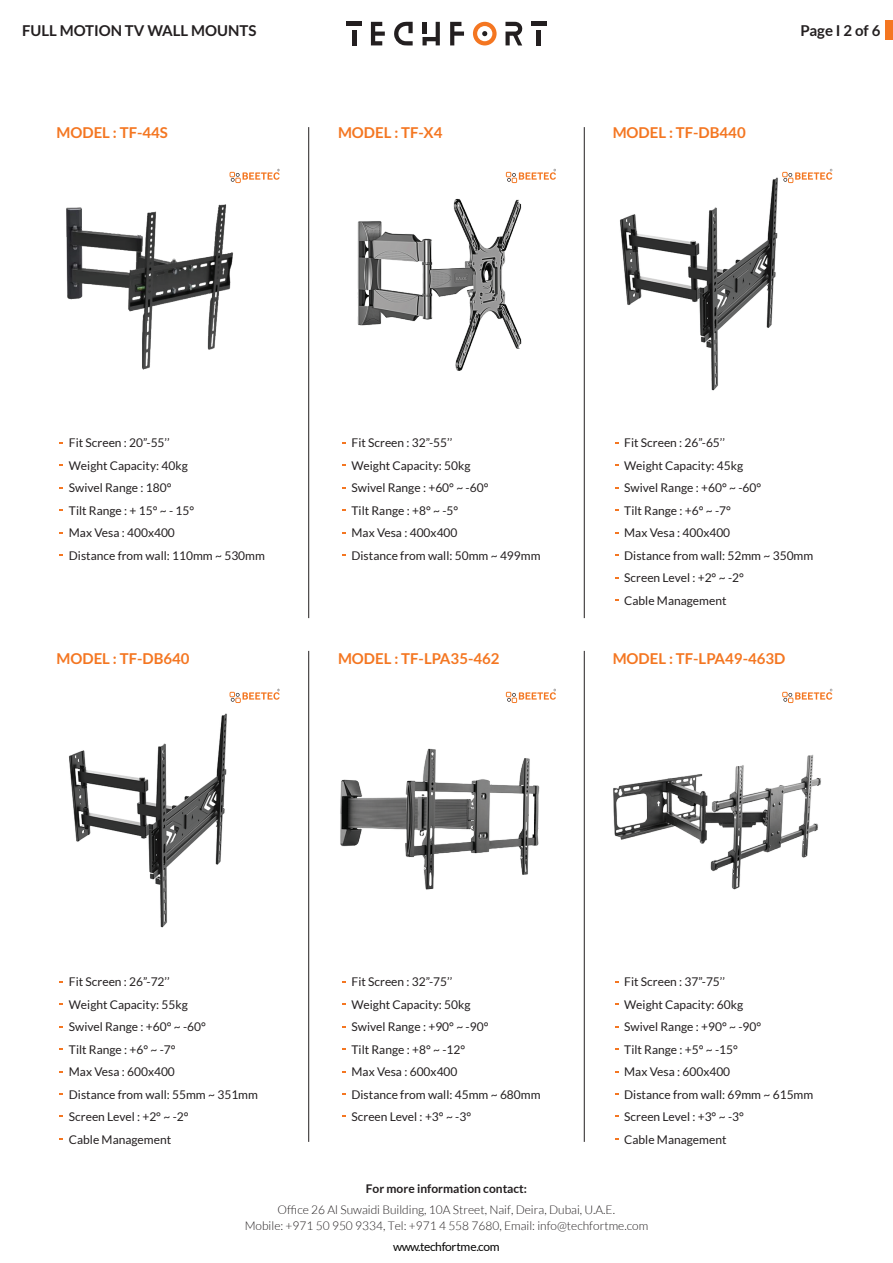
<style>
.page{position:relative;width:893px;height:1263px;background:#fff}
.page>*{position:absolute;margin:0;border:0;box-sizing:border-box;transform-origin:0 0}
.t1{font:700 15px "Lato";color:#f47621}
.t2{font:700 15px "Lato";color:#231f20}
.t3{font:12px/22.5px "Lato";color:#231f20}
.t4{font:300 12px/15.3px "Lato";color:#231f20;text-align:center}
.t5{font:700 12px "Lato";color:#231f20}
.t6{font:12px "Lato";letter-spacing:-.025em;color:#050504}
</style>
<div class="page">
<svg style="left:505px;top:22px;width:18px;height:24px"></svg>
<svg style="left:394px;top:22px;width:19px;height:24px"></svg>
<svg style="left:371px;top:22px;width:14px;height:23px"></svg>
<svg style="left:450px;top:22px;width:14px;height:23px"></svg>
<hr style="left:352px;top:30px;width:4px;height:15px;background:#231f20">
<hr style="left:347px;top:22px;width:15px;height:4px;background:#231f20">
<div style="left:536px;top:30px;width:5px;height:15px;background:#231f20"></div>
<hr style="left:531px;top:22px;width:15px;height:4px;background:#231f20">
<svg style="left:473px;top:22px;width:24px;height:24px"></svg>
<svg style="left:422px;top:22px;width:18px;height:23px"></svg>
<div style="left:422px;top:22px;width:5px;height:11px;background:#231f20"></div>
<hr style="left:584px;top:127px;width:1px;height:491px;background:#231f20">
<hr style="left:584px;top:651px;width:1px;height:491px;background:#231f20">
<hr style="left:308px;top:127px;width:1px;height:491px;background:#231f20">
<hr style="left:308px;top:651px;width:1px;height:491px;background:#231f20">
<div style="left:886px;top:20px;width:7px;height:20px;background:#f47621"></div>
<img style="left:66px;top:183px;width:174px;height:187px">
<img style="left:340px;top:748px;width:200px;height:142px">
<img style="left:357px;top:198px;width:165px;height:172px">
<img style="left:613px;top:754px;width:208px;height:136px">
<img style="left:69px;top:713px;width:158px;height:215px">
<img style="left:620px;top:177px;width:172px;height:214px">
<svg style="left:230px;top:169px;width:50px;height:14px"></svg>
<svg style="left:506px;top:169px;width:50px;height:14px"></svg>
<svg style="left:782px;top:169px;width:50px;height:14px"></svg>
<svg style="left:230px;top:689px;width:50px;height:14px"></svg>
<svg style="left:506px;top:689px;width:50px;height:14px"></svg>
<svg style="left:782px;top:689px;width:50px;height:14px"></svg>
<p class="t2" style="left:22px;top:22px;width:236px">FULL MOTION TV WALL MOUNTS</p>
<p class="t2" style="left:800px;top:22px;width:82px">Page I 2 of 6</p>
<p class="t1" style="left:57px;top:124px;width:113px">MODEL : TF-44S</p>
<p class="t1" style="left:338px;top:124px;width:106px">MODEL : TF-X4</p>
<p class="t1" style="left:613px;top:124px;width:135px">MODEL : TF-DB440</p>
<p class="t3" style="left:69px;top:432px;width:197px">Fit Screen : 20”-55’’<br>Weight Capacity: 40kg<br>Swivel Range : 180°<br>Tilt Range : + 15° ~ - 15°<br>Max Vesa : 400x400<br>Distance from wall: 110mm ~ 530mm</p>
<p class="t3" style="left:352px;top:432px;width:191px">Fit Screen : 32”-55’’<br>Weight Capacity: 50kg<br>Swivel Range : +60° ~ -60°<br>Tilt Range : +8° ~ -5°<br>Max Vesa : 400x400<br>Distance from wall: 50mm ~ 499mm</p>
<p class="t3" style="left:624px;top:432px;width:191px">Fit Screen : 26”-65’’<br>Weight Capacity: 45kg<br>Swivel Range : +60° ~ -60°<br>Tilt Range : +6° ~ -7°<br>Max Vesa : 400x400<br>Distance from wall: 52mm ~ 350mm<br>Screen Level : +2° ~ -2°<br>Cable Management</p>
<p class="t1" style="left:57px;top:650px;width:135px">MODEL : TF-DB640</p>
<p class="t1" style="left:338px;top:650px;width:163px">MODEL : TF-LPA35-462</p>
<p class="t1" style="left:613px;top:650px;width:174px">MODEL : TF-LPA49-463D</p>
<p class="t3" style="left:69px;top:971px;width:191px">Fit Screen : 26”-72’’<br>Weight Capacity: 55kg<br>Swivel Range : +60° ~ -60°<br>Tilt Range : +6° ~ -7°<br>Max Vesa : 600x400<br>Distance from wall: 55mm ~ 351mm<br>Screen Level : +2° ~ -2°<br>Cable Management</p>
<p class="t3" style="left:352px;top:971px;width:191px">Fit Screen : 32”-75’’<br>Weight Capacity: 50kg<br>Swivel Range : +90° ~ -90°<br>Tilt Range : +8° ~ -12°<br>Max Vesa : 600x400<br>Distance from wall: 45mm ~ 680mm<br>Screen Level : +3° ~ -3°</p>
<p class="t3" style="left:624px;top:971px;width:191px">Fit Screen : 37”-75’’<br>Weight Capacity: 60kg<br>Swivel Range : +90° ~ -90°<br>Tilt Range : +5° ~ -15°<br>Max Vesa : 600x400<br>Distance from wall: 69mm ~ 615mm<br>Screen Level : +3° ~ -3°<br>Cable Management</p>
<p class="t5" style="left:366px;top:1182px;width:163px">For more information contact:</p>
<p class="t4" style="left:245px;top:1202px;width:405px">Office 26 Al Suwaidi Building, 10A Street, Naif, Deira, Dubai, U.A.E.<br>Mobile: +971 50 950 9334, Tel: +971 4 558 7680, Email: info@techfortme.com</p>
<p class="t6" style="left:393px;top:1240px;width:108px">www.techfortme.com</p>
</div>
